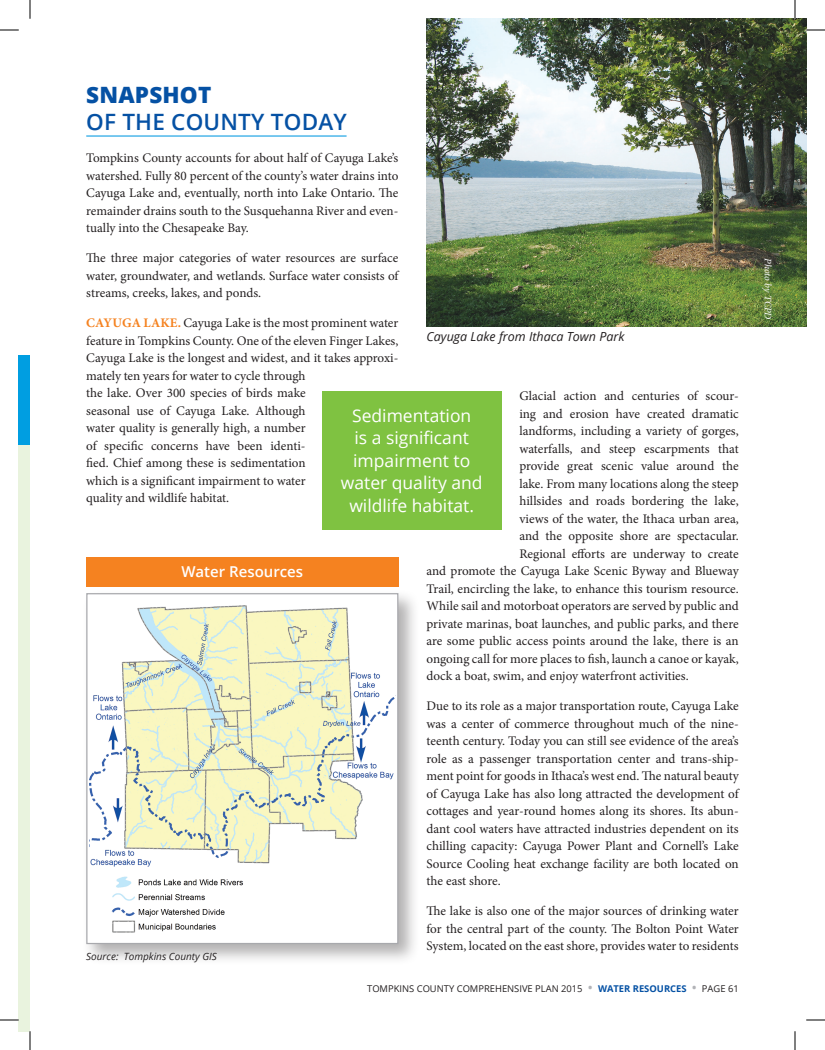
<style>
.page{position:relative;width:825px;height:1050px;background:#fff}
.page>*{position:absolute;margin:0;border:0;box-sizing:border-box;transform-origin:0 0}
.Heading_1--TB{font:600 22.5px/26.2px "Open Sans";letter-spacing:.01em;color:#0551a4}
.Heading_2--TB{font:17.5px/22.5px "Open Sans";color:#fff;text-align:center}
.t1{font:600 15px "Open Sans";color:#fff}
.BODY_COPY-TB{font:13.12px/17.5px "Minion Pro";color:#231f20;text-align:justify}
.Callout-new-TB{font:italic 12.5px "Open Sans";color:#231f20}
.BODY_COPY-TB-2{font:italic 10px "Open Sans";color:#231f20}
.BODY_COPY-TB-3{font:italic 10px "Minion Pro";color:#fff}
.FOOTER--tb{font:9.38px "Open Sans";color:#231f20}
.s1{font-weight:800}
.s2{font-weight:700;color:#f58220}
.s3{font-size:15px;color:#b2b3b7}
.s4{font-weight:700;color:#0551a4}
</style>
<div class="page">
<div style="left:19px;top:355px;width:11px;height:94px;background:#009ee1"></div>
<div style="left:19px;top:445px;width:11px;height:586px;background:#e9f3de"></div>
<hr style="left:86px;top:135px;width:261px;height:2px;background:#70c5ee">
<div style="left:86px;top:557px;width:312px;height:30px;background:#f58220"></div>
<div style="left:82px;top:589px;width:338px;height:376px;background:#231f20;opacity:.35"></div>
<img style="left:90px;top:595px;width:306px;height:344px">
<div style="left:86px;top:593px;width:312px;height:351px;border:1px solid #a8a9ad"></div>
<img style="left:427px;top:19px;width:379px;height:307px">
<div style="left:322px;top:391px;width:180px;height:139px;background:#7fc241"></div>
<svg style="left:0;top:29px;width:19px;height:2px"></svg>
<svg style="left:806px;top:29px;width:19px;height:2px"></svg>
<svg style="left:0;top:1019px;width:19px;height:2px"></svg>
<svg style="left:806px;top:1019px;width:19px;height:2px"></svg>
<svg style="left:29px;top:0;width:2px;height:19px"></svg>
<svg style="left:29px;top:1031px;width:2px;height:19px"></svg>
<svg style="left:794px;top:0;width:2px;height:19px"></svg>
<svg style="left:794px;top:1031px;width:2px;height:19px"></svg>
<p class="Heading_1--TB" style="left:86px;top:82px;width:262px"><span class="s1">SNAPSHOT<br></span>OF THE COUNTY TODAY</p>
<p class="BODY_COPY-TB" style="left:86px;top:149px;width:314px">Tompkins County accounts for about half of Cayuga Lake’s watershed. Fully 80 percent of the county’s water drains into Cayuga Lake and, eventually, north into Lake Ontario. The remainder drains south to the Susquehanna River and even&shy;tually into the Chesapeake Bay.</p>
<p class="BODY_COPY-TB" style="left:86px;top:249px;width:314px">The three major categories of water resources are surface water, groundwater, and wetlands. Surface water consists of streams, creeks, lakes, and ponds.</p>
<p class="BODY_COPY-TB" style="left:86px;top:314px;width:314px;text-align:left"><span class="s2">CAYUGA LAKE.</span> Cayuga Lake is the most prominent water feature in Tompkins County. One of the eleven Finger Lakes, Cayuga Lake is the longest and widest, and it takes approxi&shy;mately ten years for water to cycle through<br>the lake. Over 300 species of birds make<br>seasonal use of Cayuga Lake. Although<br>water quality is generally high, a number<br>of specific concerns have been identi-<br>fied. Chief among these is sedimentation<br>which is a significant impairment to water<br>quality and wildlife habitat.</p>
<p class="Callout-new-TB" style="left:427px;top:328px;width:199px">Cayuga Lake from Ithaca Town Park</p>
<p class="BODY_COPY-TB" style="left:519px;top:387px;width:221px">Glacial action and centuries of scour-</p>
<p class="BODY_COPY-TB" style="left:519px;top:405px;width:221px">ing and erosion have created dramatic</p>
<p class="BODY_COPY-TB" style="left:519px;top:422px;width:221px">landforms, including a variety of gorges,</p>
<p class="BODY_COPY-TB" style="left:519px;top:440px;width:221px">waterfalls, and steep escarpments that</p>
<p class="BODY_COPY-TB" style="left:519px;top:457px;width:221px">provide great scenic value around the</p>
<p class="BODY_COPY-TB" style="left:519px;top:475px;width:221px">lake. From many locations along the steep</p>
<p class="BODY_COPY-TB" style="left:519px;top:492px;width:221px">hillsides and roads bordering the lake,</p>
<p class="BODY_COPY-TB" style="left:519px;top:510px;width:221px">views of the water, the Ithaca urban area,</p>
<p class="BODY_COPY-TB" style="left:519px;top:527px;width:221px">and the opposite shore are spectacular.</p>
<p class="BODY_COPY-TB" style="left:519px;top:545px;width:221px">Regional efforts are underway to create</p>
<p class="BODY_COPY-TB" style="left:427px;top:562px;width:314px">and promote the Cayuga Lake Scenic Byway and Blueway</p>
<p class="BODY_COPY-TB" style="left:427px;top:580px;width:314px">Trail, encircling the lake, to enhance this tourism resource.</p>
<p class="BODY_COPY-TB" style="left:427px;top:597px;width:314px">While sail and motorboat operators are served by public and</p>
<p class="BODY_COPY-TB" style="left:427px;top:615px;width:314px">private marinas, boat launches, and public parks, and there</p>
<p class="BODY_COPY-TB" style="left:427px;top:632px;width:314px">are some public access points around the lake, there is an</p>
<p class="BODY_COPY-TB" style="left:427px;top:650px;width:314px">ongoing call for more places to fish, launch a canoe or kayak,</p>
<p class="BODY_COPY-TB" style="left:427px;top:667px;width:264px">dock a boat, swim, and enjoy waterfront activities.</p>
<p class="BODY_COPY-TB" style="left:427px;top:697px;width:314px">Due to its role as a major transportation route, Cayuga Lake was a center of commerce throughout much of the nine&shy;teenth century. Today you can still see evidence of the area’s role as a passenger transportation center and trans-ship&shy;ment point for goods in Ithaca’s west end. The natural beauty of Cayuga Lake has also long attracted the development of cottages and year-round homes along its shores. Its abun&shy;dant cool waters have attracted industries dependent on its chilling capacity: Cayuga Power Plant and Cornell’s Lake Source Cooling heat exchange facility are both located on the east shore.</p>
<p class="BODY_COPY-TB" style="left:427px;top:902px;width:314px">The lake is also one of the major sources of drinking water for the central part of the county. The Bolton Point Water System, located on the east shore, provides water to residents</p>
<p class="Heading_2--TB" style="left:341px;top:404px;width:143px">Sedimentation<br>is a significant impairment to water quality and wildlife habitat.</p>
<p class="t1" style="left:181px;top:561px;width:123px">Water Resources</p>
<p class="BODY_COPY-TB-2" style="left:86px;top:949px;width:132px">Source: Tompkins County GIS</p>
<p class="FOOTER--tb" style="left:367px;top:982px;width:373px">TOMPKINS COUNTY COMPREHENSIVE PLAN 2015 <span class="s3">•</span> <span class="s4">WATER RESOURCES</span> <span class="s3">•</span> PAGE 61</p>
<p class="BODY_COPY-TB-3" style="left:775px;top:258px;width:63px;rotate:90deg">Photo by TCPD</p>
</div>
